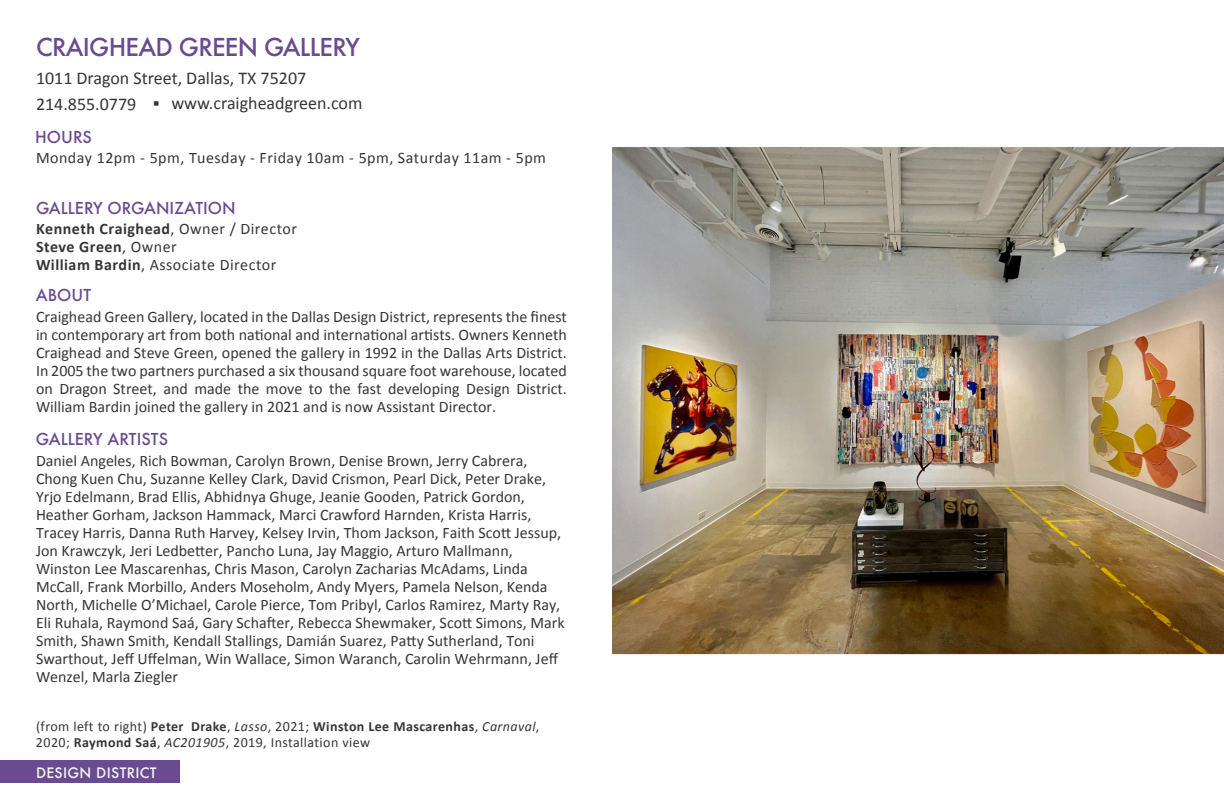
<style>
.page{position:relative;width:1224px;height:792px;background:#fff}
.page>*{position:absolute;margin:0;border:0;box-sizing:border-box;transform-origin:0 0}
.t1{font:500 24px "Futura";letter-spacing:-.03em;color:#6a4a90}
.t2{font:18px "Calibri";color:#353636}
.t3{font:16px/18px "Calibri";color:#353636;text-align:justify}
.t4{font:700 16px/18px "Calibri";letter-spacing:.03em;color:#353636}
.t5{font:16px "Calibri";letter-spacing:.03em;color:#353636}
.t6{font:500 16px "Futura";color:#6a4a90}
.t7{font:14px/16px "Calibri";letter-spacing:.03em;color:#353636}
.t8{font:500 14px "Futura";letter-spacing:.02em;color:#f5f7f7}
.s1{font-weight:700;font-size:20px}
.s2{font-weight:400}
.s3{font-weight:700}
.s4{font-style:italic}
</style>
<div class="page">
<img style="left:612px;top:146px;width:612px;height:509px">
<div style="left:0;top:761px;width:180px;height:22px;background:#6a4a90"></div>
<h1 class="t1" style="left:36px;top:30px;width:325px">CRAIGHEAD GREEN GALLERY</h1>
<p class="t2" style="left:36px;top:65px;width:272px">1011 Dragon Street, Dallas, TX 75207</p>
<p class="t2" style="left:36px;top:91px;width:102px">214.855.0779</p>
<p class="t6" style="left:35px;top:126px;width:58px">HOURS</p>
<p class="t2" style="left:153px;top:90px;width:211px"><span class="s1">▪</span> www.craigheadgreen.com</p>
<p class="t5" style="left:36px;top:146px;width:512px">Monday 12pm - 5pm, Tuesday - Friday 10am - 5pm, Saturday 11am - 5pm</p>
<p class="t6" style="left:36px;top:197px;width:201px">GALLERY ORGANIZATION</p>
<p class="t4" style="left:36px;top:219px;width:263px">Kenneth Craighead<span class="s2">, Owner / Director<br></span>Steve Green<span class="s2">, Owner<br></span>William Bardin<span class="s2">, Associate Director</span></p>
<p class="t6" style="left:36px;top:284px;width:57px">ABOUT</p>
<p class="t3" style="left:36px;top:307px;width:533px">Craighead Green Gallery, located in the Dallas Design District, represents the finest in contemporary art from both national and international artists. Owners Kenneth Craighead and Steve Green, opened the gallery in 1992 in the Dallas Arts District.<br>In 2005 the two partners purchased a six thousand square foot warehouse, located on Dragon Street, and made the move to the fast developing Design District.<br>William Bardin joined the gallery in 2021 and is now Assistant Director.</p>
<p class="t6" style="left:36px;top:428px;width:134px">GALLERY ARTISTS</p>
<p class="t3" style="left:36px;top:451px;width:530px;text-align:left">Daniel Angeles, Rich Bowman, Carolyn Brown, Denise Brown, Jerry Cabrera, Chong Kuen Chu, Suzanne Kelley Clark, David Crismon, Pearl Dick, Peter Drake, Yrjo Edelmann, Brad Ellis, Abhidnya Ghuge, Jeanie Gooden, Patrick Gordon, Heather Gorham, Jackson Hammack, Marci Crawford Harnden, Krista Harris, Tracey Harris, Danna Ruth Harvey, Kelsey Irvin, Thom Jackson, Faith Scott Jessup, Jon Krawczyk, Jeri Ledbetter, Pancho Luna, Jay Maggio, Arturo Mallmann, Winston Lee Mascarenhas, Chris Mason, Carolyn Zacharias McAdams, Linda McCall, Frank Morbillo, Anders Moseholm, Andy Myers, Pamela Nelson, Kenda North, Michelle O’Michael, Carole Pierce, Tom Pribyl, Carlos Ramirez, Marty Ray, Eli Ruhala, Raymond Saá, Gary Schafter, Rebecca Shewmaker, Scott Simons, Mark Smith, Shawn Smith, Kendall Stallings, Damián Suarez, Patty Sutherland, Toni Swarthout, Jeff Uffelman, Win Wallace, Simon Waranch, Carolin Wehrmann, Jeff Wenzel, Marla Ziegler</p>
<p class="t7" style="left:36px;top:718px;width:505px">(from left to right) <span class="s3">Peter Drake</span>, <span class="s4">Lasso</span>, 2021; <span class="s3">Winston Lee Mascarenhas</span>, <span class="s4">Carnaval</span>,<br>2020; <span class="s3">Raymond Saá</span>, <span class="s4">AC201905</span>, 2019, Installation view</p>
<p class="t8" style="left:36px;top:763px;width:122px">DESIGN DISTRICT</p>
</div>
